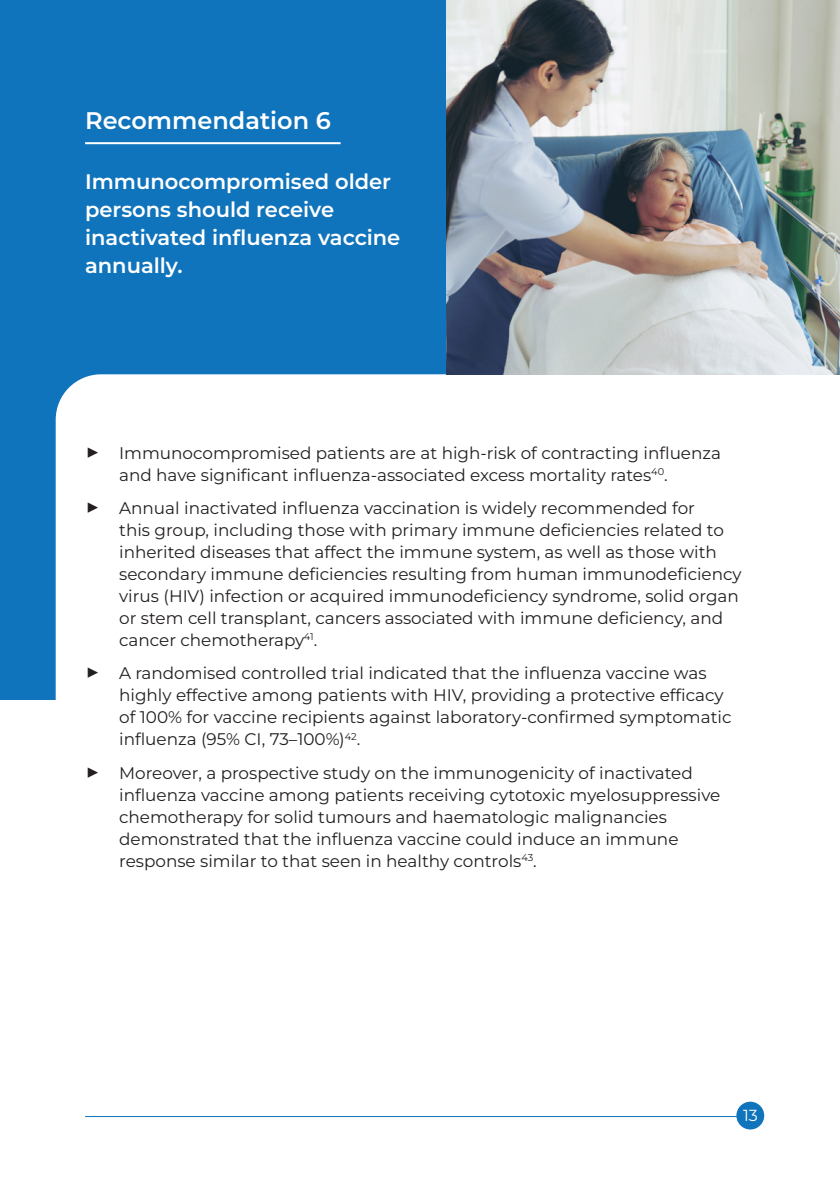
<style>
.page{position:relative;width:840px;height:1191px;background:#fff}
.page>*{position:absolute;margin:0;border:0;box-sizing:border-box;transform-origin:0 0}
.t1{font:600 24px "Montserrat";color:#fff}
.t2{font:600 21px/28px "Montserrat";color:#fff}
.t3{font:16.8px/22px "Montserrat";color:#231f20}
.t4{font:16px "Montserrat";color:#fff}
.s1{font-size:24px}
</style>
<div class="page">
<div style="left:736px;top:1101px;width:27px;height:28px;background:#1074bc;border-radius:50%"></div>
<hr style="left:85px;top:1116px;width:652px;height:1px;background:#1074bc">
<div style="left:0;top:0;width:839px;height:699px;background:#1074bc"></div>
<div style="left:56px;top:374px;width:783px;height:325px;background:#fff"></div>
<hr style="left:85px;top:142px;width:255px;height:2px;background:#fff">
<img style="left:446px;top:0;width:393px;height:374px">
<p class="t1" style="left:85px;top:104px;width:247px">Recommendation 6</p>
<p class="t2" style="left:85px;top:167px;width:316px">Immunocompromised older persons should receive inactivated influenza vaccine annually.</p>
<p class="t3" style="left:119px;top:441px;width:603px;text-indent:-34px"><span class="s1">▶</span> Immunocompromised patients are at high-risk of contracting influenza and have significant influenza-associated excess mortality rates<sup>40</sup>.</p>
<p class="t3" style="left:119px;top:496px;width:623px;text-indent:-34px"><span class="s1">▶</span> Annual inactivated influenza vaccination is widely recommended for<br>this group, including those with primary immune deficiencies related to inherited diseases that affect the immune system, as well as those with secondary immune deficiencies resulting from human immunodeficiency virus (HIV) infection or acquired immunodeficiency syndrome, solid organ or stem cell transplant, cancers associated with immune deficiency, and cancer chemotherapy<sup>41</sup>.</p>
<p class="t3" style="left:119px;top:662px;width:613px;text-indent:-34px"><span class="s1">▶</span> A randomised controlled trial indicated that the influenza vaccine was highly effective among patients with HIV, providing a protective efficacy of 100% for vaccine recipients against laboratory-confirmed symptomatic influenza (95% CI, 73–100%)<sup>42</sup>.</p>
<p class="t3" style="left:119px;top:761px;width:602px;text-indent:-34px"><span class="s1">▶</span> Moreover, a prospective study on the immunogenicity of inactivated influenza vaccine among patients receiving cytotoxic myelosuppressive chemotherapy for solid tumours and haematologic malignancies demonstrated that the influenza vaccine could induce an immune response similar to that seen in healthy controls<sup>43</sup>.</p>
<p class="t4" style="left:742px;top:1105px;width:16px">13</p>
</div>
